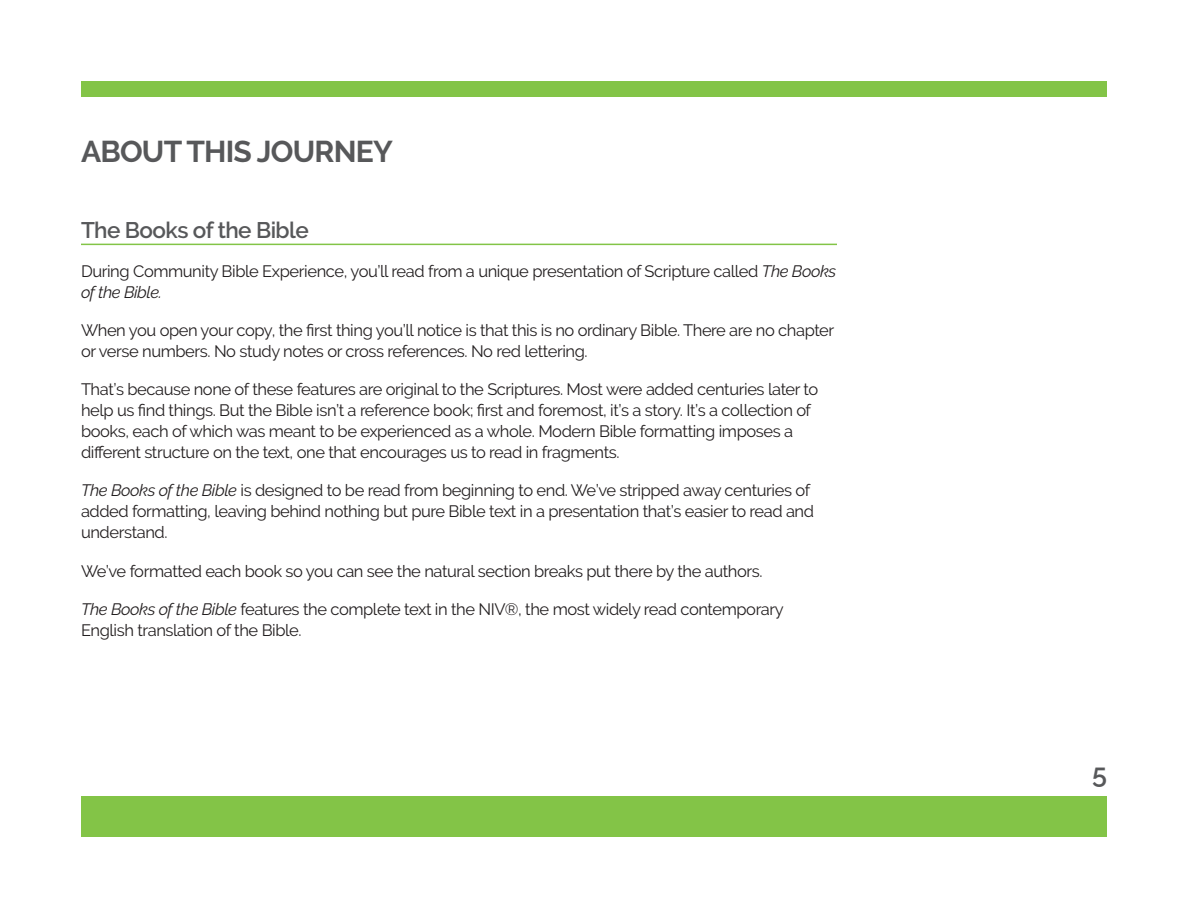
<style>
.page{position:relative;width:1188px;height:918px;background:#fff}
.page>*{position:absolute;margin:0;border:0;box-sizing:border-box;transform-origin:0 0}
.t1{font:700 30px "Raleway";letter-spacing:-.025em;color:#57585a}
.t2{font:600 27px "Raleway";color:#57585a}
.t3{font:600 22.5px "Raleway";letter-spacing:-.025em;color:#57585a}
.t4{font:16.5px/21px "Raleway";letter-spacing:-.025em;color:#231f20}
.s1{font-style:italic}
</style>
<div class="page">
<hr style="left:81px;top:244px;width:756px;height:1px;background:#83c447">
<div style="left:81px;top:796px;width:1026px;height:41px;background:#83c447"></div>
<div style="left:81px;top:81px;width:1026px;height:15px;background:#83c447"></div>
<h1 class="t1" style="left:81px;top:140px;width:313px">ABOUT THIS JOURNEY</h1>
<h3 class="t3" style="left:81px;top:222px;width:229px">The Books of the Bible</h3>
<p class="t4" style="left:81px;top:262px;width:757px">During Community Bible Experience, you’ll read from a unique presentation of Scripture called <span class="s1">The Books of the Bible.</span></p>
<p class="t4" style="left:81px;top:321px;width:755px">When you open your copy, the first thing you’ll notice is that this is no ordinary Bible. There are no chapter or verse numbers. No study notes or cross references. No red lettering.</p>
<p class="t4" style="left:81px;top:381px;width:739px">That’s because none of these features are original to the Scriptures. Most were added centuries later to help us find things. But the Bible isn’t a reference book; first and foremost, it’s a story. It’s a collection of books, each of which was meant to be experienced as a whole. Modern Bible formatting imposes a different structure on the text, one that encourages us to read in fragments.</p>
<p class="t4" style="left:81px;top:482px;width:735px"><span class="s1">The Books of the Bible</span> is designed to be read from beginning to end. We’ve stripped away centuries of added formatting, leaving behind nothing but pure Bible text in a presentation that’s easier to read and understand.</p>
<p class="t4" style="left:81px;top:562px;width:683px">We’ve formatted each book so you can see the natural section breaks put there by the authors.</p>
<p class="t4" style="left:81px;top:600px;width:704px"><span class="s1">The Books of the Bible</span> features the complete text in the NIV®, the most widely read contemporary<br>English translation of the Bible.</p>
<h2 class="t2" style="left:1092px;top:763px;width:16px">5</h2>
</div>
